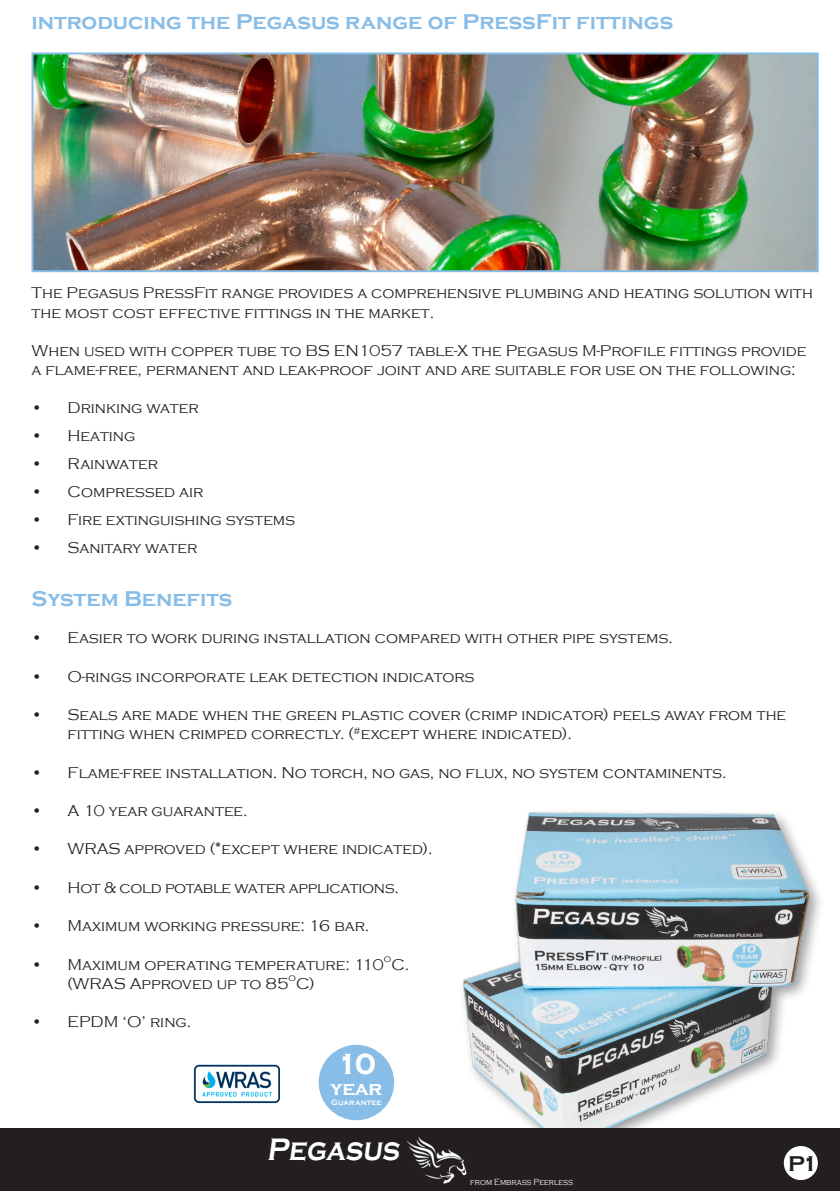
<style>
.page{position:relative;width:840px;height:1191px;background:#fff}
.page>*{position:absolute;margin:0;border:0;box-sizing:border-box;transform-origin:0 0}
.t1{font:700 32px "Copperplate Gothic";color:#fff;scale:.88 1}
.t2{font:700 30px "Copperplate Gothic";color:#fff}
.t3{font:700 22px "Copperplate Gothic";color:#88bde7}
.t4{font:700 22px "Copperplate Gothic";color:#231f20}
.t5{font:700 20px "Copperplate Gothic";color:#fff}
.t6{font:300 16px/19.2px "Copperplate Gothic";color:#231f20}
.t7{font:300 16px "Copperplate Gothic";letter-spacing:-.02em;color:#231f20}
.t8{font:300 10px "Copperplate Gothic";color:#231f20}
.t9{font:300 9.2px "Copperplate Gothic";color:#fff;scale:.88 1}
.t10{font:700 8px "Copperplate Gothic";letter-spacing:.01em;color:#fff}
</style>
<div class="page">
<img style="left:462px;top:812px;width:355px;height:316px">
<div style="left:0;top:1128px;width:839px;height:63px;background:#231f20"></div>
<img style="left:407px;top:1137px;width:60px;height:47px">
<div style="left:783px;top:1146px;width:34px;height:34px;background:#fff;border-radius:50%"></div>
<img style="left:34px;top:55px;width:781px;height:214px">
<div style="left:31px;top:52px;width:787px;height:220px;border:2px solid #88bde7"></div>
<img style="left:193px;top:1064px;width:86px;height:40px">
<div style="left:318px;top:1044px;width:76px;height:76px;background:#88bde7;border-radius:50%"></div>
<p class="t3" style="left:31px;top:10px;width:643px">introducing the Pegasus range of PressFit fittings</p>
<p class="t6" style="left:31px;top:284px;width:782px">The Pegasus PressFit range provides a comprehensive plumbing and heating solution with the most cost effective fittings in the market.</p>
<p class="t6" style="left:31px;top:341px;width:776px">When used with copper tube to BS EN1057 table-X the Pegasus M-Profile fittings provide a flame-free, permanent and leak-proof joint and are suitable for use on the following:</p>
<p class="t6" style="left:31px;top:399px;width:169px">• Drinking water</p>
<p class="t6" style="left:31px;top:427px;width:105px">• Heating</p>
<p class="t6" style="left:31px;top:455px;width:128px">• Rainwater</p>
<p class="t6" style="left:31px;top:483px;width:173px">• Compressed air</p>
<p class="t6" style="left:31px;top:511px;width:265px">• Fire extinguishing systems</p>
<p class="t6" style="left:31px;top:539px;width:167px">• Sanitary water</p>
<p class="t3" style="left:31px;top:587px;width:202px">System Benefits</p>
<p class="t6" style="left:31px;top:628px;width:642px">• Easier to work during installation compared with other pipe systems.</p>
<p class="t6" style="left:31px;top:667px;width:444px">• O-rings incorporate leak detection indicators</p>
<p class="t6" style="left:67px;top:705px;width:719px;text-indent:-36px">• Seals are made when the green plastic cover (crimp indicator) peels away from the fitting when crimped correctly. (<sup>#</sup>except where indicated).</p>
<p class="t6" style="left:31px;top:763px;width:696px">• Flame-free installation. No torch, no gas, no flux, no system contaminents.</p>
<p class="t6" style="left:31px;top:801px;width:217px">• A 10 year guarantee.</p>
<p class="t6" style="left:31px;top:840px;width:402px">• WRAS approved (*except where indicated).</p>
<p class="t7" style="left:31px;top:879px;width:368px">• Hot &amp; cold potable water applications.</p>
<p class="t6" style="left:31px;top:916px;width:339px">• Maximum working pressure: 16 bar.</p>
<p class="t6" style="left:31px;top:955px;width:354px">• Maximum operating temperature: 110</p>
<p class="t8" style="left:383px;top:953px;width:9px">o</p>
<p class="t6" style="left:391px;top:955px;width:20px">C.</p>
<p class="t6" style="left:67px;top:974px;width:222px">(WRAS Approved up to 85</p>
<p class="t8" style="left:288px;top:972px;width:9px">o</p>
<p class="t6" style="left:296px;top:974px;width:20px">C)</p>
<p class="t6" style="left:31px;top:1012px;width:161px">• EPDM ‘O’ ring.</p>
<p class="t2" style="left:336px;top:1047px;width:41px">10</p>
<p class="t5" style="left:330px;top:1077px;width:53px">year</p>
<p class="t10" style="left:331px;top:1098px;width:52px">Guarantee</p>
<p class="t1" style="left:266px;top:1131px;width:158px">Pegasus</p>
<p class="t9" style="left:470px;top:1176px;width:118px">from Embrass Peerless</p>
<p class="t4" style="left:787px;top:1151px;width:31px">P1</p>
</div>
